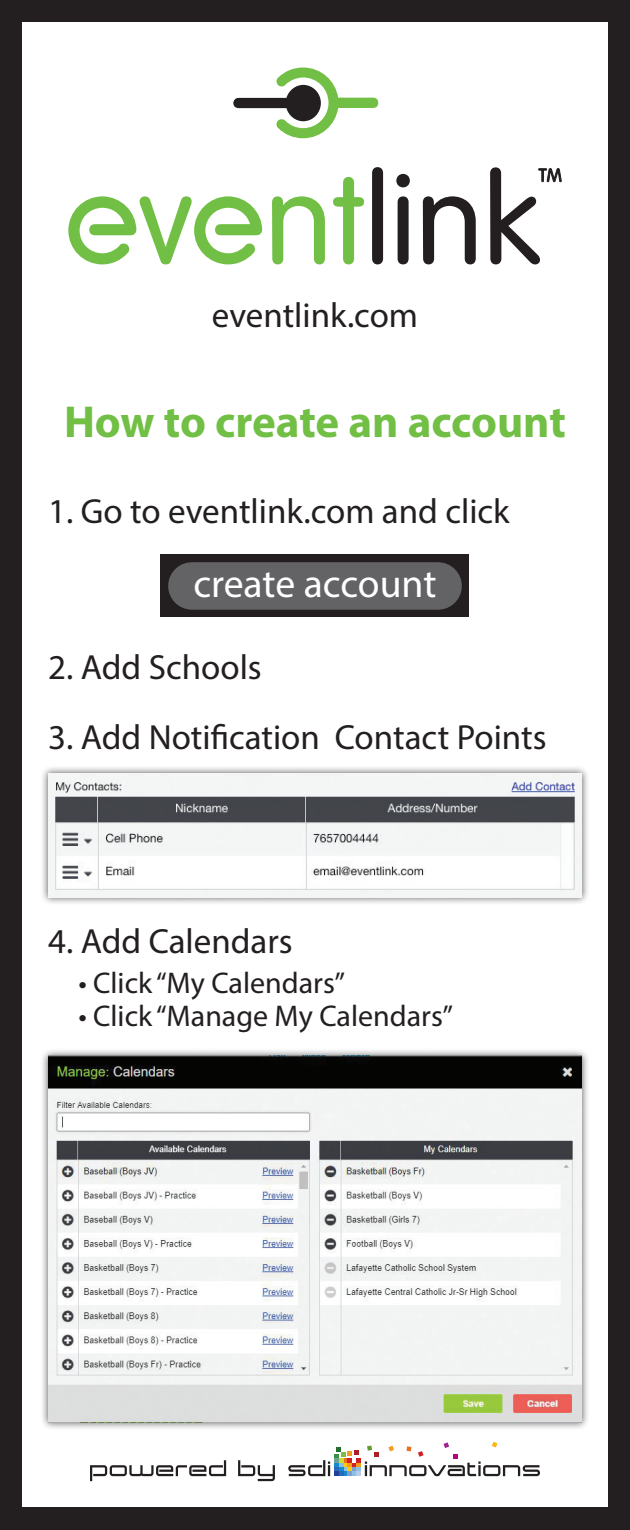
<style>
.page{position:relative;width:630px;height:1530px;background:#231f20}
.page>*{position:absolute;margin:0;border:0;box-sizing:border-box;transform-origin:0 0}
.t1{font:700 45px "Myriad Pro";letter-spacing:-.005em;color:#71bf44}
.t2{font:39.75px "Myriad Pro";letter-spacing:-.005em;color:#fff}
.t3{font:35px "Myriad Pro";color:#231f20}
.t4{font:30px "Myriad Pro";color:#231f20}
</style>
<div class="page">
<div style="left:22px;top:22px;width:586px;height:1486px;background:#fff"></div>
<svg style="left:161px;top:555px;width:308px;height:62px;background:#322f31"></svg>
<svg style="left:68px;top:177px;width:296px;height:87px"></svg>
<svg style="left:233px;top:68px;width:145px;height:70px"></svg>
<svg style="left:372px;top:167px;width:190px;height:97px"></svg>
<div style="left:40px;top:765px;width:550px;height:140px;background:#231f20;opacity:.75"></div>
<img style="left:48px;top:773px;width:534px;height:125px">
<svg style="left:90px;top:1442px;width:450px;height:39px"></svg>
<div style="left:40px;top:1048px;width:550px;height:382px;background:#231f20;opacity:.75"></div>
<img style="left:48px;top:1056px;width:534px;height:366px">
<div style="left:192px;top:562px;width:246px;height:48px;background:#636366"></div>
<p class="t3" style="left:212px;top:294px;width:208px">eventlink.com</p>
<p class="t1" style="left:64px;top:393px;width:503px">How to create an account</p>
<p class="t3" style="left:48px;top:490px;width:463px">1. Go to eventlink.com and click</p>
<p class="t2" style="left:193px;top:560px;width:245px">create account</p>
<p class="t3" style="left:48px;top:646px;width:215px">2. Add Schools</p>
<p class="t3" style="left:48px;top:715px;width:500px">3. Add Notification Contact Points</p>
<p class="t3" style="left:48px;top:920px;width:246px">4. Add Calendars</p>
<p class="t4" style="left:78px;top:964px;width:268px">• Click “My Calendars”</p>
<p class="t4" style="left:78px;top:997px;width:376px">• Click “Manage My Calendars”</p>
</div>
